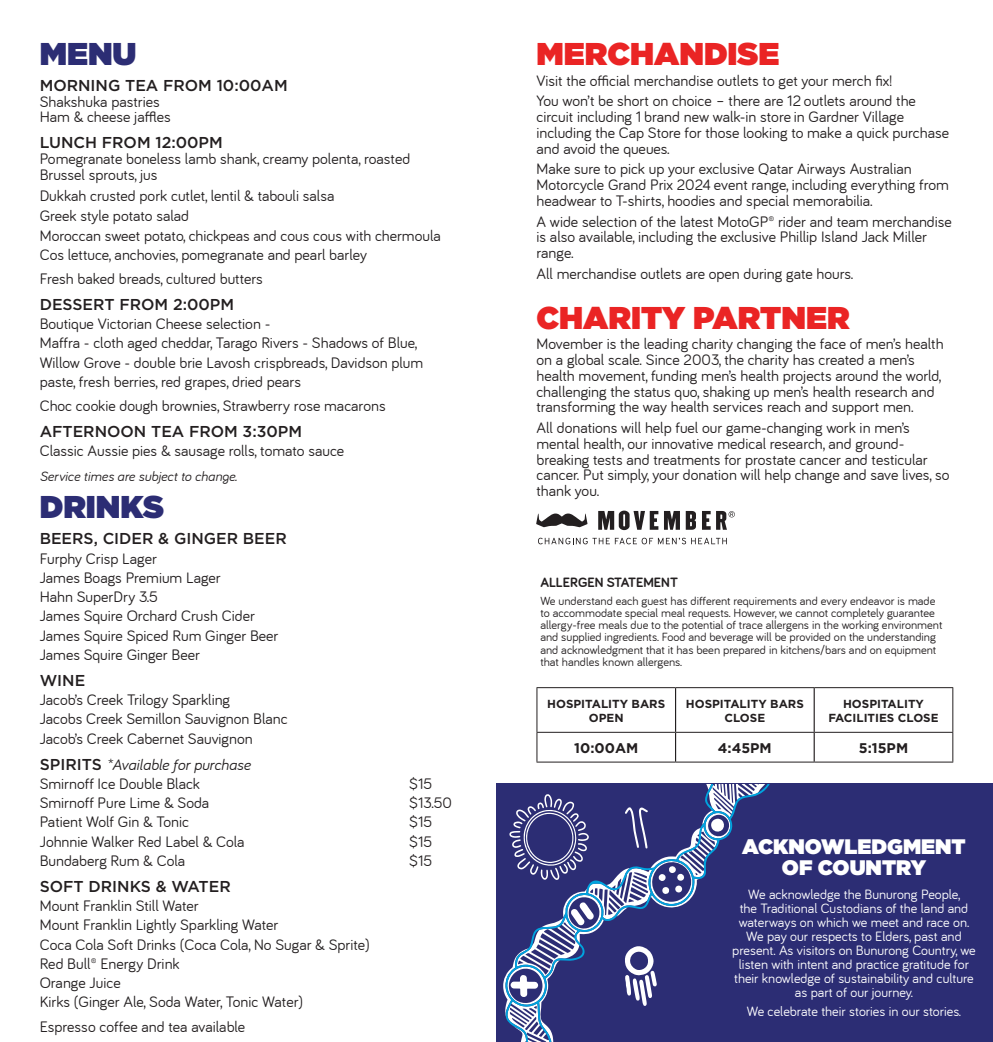
<style>
.page{position:relative;width:993px;height:1042px;background:#fff}
.page>*{position:absolute;margin:0;border:0;box-sizing:border-box;transform-origin:0 0}
.t1{font:900 31.5px "Gotham";color:#ea2424}
.t2{font:900 31.5px "Gotham";color:#2c2d74}
.t3{font:900 21px/21px "Gotham";color:#fff;text-align:center}
.t4{font:15.75px/15.8px "Bariol";color:#231f20}
.t5{font:500 15.75px "Gotham";color:#231f20}
.t6{font:italic 15.75px "Bariol";color:#231f20}
.t7{font:14px/14px "Bariol";color:#fff;text-align:center}
.t8{font:italic 14px "Bariol";color:#231f20}
.t9{font:700 14px "Gotham";color:#231f20}
.t10{font:700 14px "Bariol";color:#231f20}
.t11{font:12.25px/12.2px "Bariol";color:#231f20}
.t12{font:700 11.72px/14px "Gotham";color:#231f20;text-align:center}
.s1{font-family:"Gotham";font-weight:500;font-style:normal}
</style>
<div class="page">
<hr style="left:674px;top:688px;width:2px;height:44px;background:#231f20">
<hr style="left:813px;top:688px;width:1px;height:44px;background:#231f20">
<hr style="left:674px;top:733px;width:2px;height:28px;background:#231f20">
<svg style="left:813px;top:733px;width:1px;height:28px"></svg>
<hr style="left:536px;top:687px;width:139px;height:1px;background:#231f20">
<hr style="left:536px;top:688px;width:1px;height:44px;background:#231f20">
<hr style="left:675px;top:687px;width:138px;height:1px;background:#231f20">
<hr style="left:813px;top:687px;width:139px;height:1px;background:#231f20">
<hr style="left:952px;top:688px;width:1px;height:44px;background:#231f20">
<hr style="left:536px;top:732px;width:139px;height:1px;background:#231f20">
<svg style="left:536px;top:733px;width:1px;height:28px"></svg>
<hr style="left:675px;top:732px;width:138px;height:1px;background:#231f20">
<hr style="left:813px;top:732px;width:139px;height:1px;background:#231f20">
<svg style="left:952px;top:733px;width:1px;height:28px"></svg>
<hr style="left:536px;top:761px;width:139px;height:1px;background:#231f20">
<hr style="left:675px;top:761px;width:138px;height:1px;background:#231f20">
<hr style="left:813px;top:761px;width:139px;height:1px;background:#231f20">
<div style="left:496px;top:784px;width:496px;height:258px;background:#2c2d74"></div>
<svg style="left:503px;top:784px;width:262px;height:258px"></svg>
<svg style="left:538px;top:538px;width:188px;height:6px"></svg>
<svg style="left:536px;top:513px;width:51px;height:14px"></svg>
<svg style="left:702px;top:511px;width:32px;height:19px"></svg>
<svg style="left:685px;top:511px;width:10px;height:19px"></svg>
<svg style="left:598px;top:510px;width:81px;height:20px"></svg>
<p class="t2" style="left:40px;top:31px;width:98px">MENU</p>
<p class="t5" style="left:40px;top:75px;width:249px">MORNING TEA FROM 10:00AM</p>
<p class="t4" style="left:40px;top:93px;width:132px">Shakshuka pastries<br>Ham &amp; cheese jaffles</p>
<p class="t5" style="left:40px;top:132px;width:184px">LUNCH FROM 12:00PM</p>
<p class="t4" style="left:40px;top:151px;width:372px">Pomegranate boneless lamb shank, creamy polenta, roasted<br>Brussel sprouts, jus</p>
<p class="t4" style="left:40px;top:187px;width:296px">Dukkah crusted pork cutlet, lentil &amp; tabouli salsa</p>
<p class="t4" style="left:40px;top:208px;width:151px">Greek style potato salad</p>
<p class="t4" style="left:40px;top:226px;width:402px;line-height:19.2px">Moroccan sweet potato, chickpeas and cous cous with chermoula<br>Cos lettuce, anchovies, pomegranate and pearl barley</p>
<p class="t4" style="left:40px;top:271px;width:224px">Fresh baked breads, cultured butters</p>
<p class="t5" style="left:40px;top:294px;width:196px">DESSERT FROM 2:00PM</p>
<p class="t4" style="left:40px;top:314px;width:385px;line-height:19.2px">Boutique Victorian Cheese selection -<br>Maffra - cloth aged cheddar, Tarago Rivers - Shadows of Blue, Willow Grove - double brie Lavosh crispbreads, Davidson plum paste, fresh berries, red grapes, dried pears</p>
<p class="t4" style="left:40px;top:398px;width:347px">Choc cookie dough brownies, Strawberry rose macarons</p>
<p class="t5" style="left:40px;top:421px;width:264px">AFTERNOON TEA FROM 3:30PM</p>
<p class="t4" style="left:40px;top:443px;width:306px">Classic Aussie pies &amp; sausage rolls, tomato sauce</p>
<p class="t8" style="left:40px;top:468px;width:199px">Service times are subject to change.</p>
<p class="t2" style="left:40px;top:485px;width:126px">DRINKS</p>
<p class="t5" style="left:40px;top:528px;width:248px">BEERS, CIDER &amp; GINGER BEER</p>
<p class="t4" style="left:40px;top:550px;width:119px">Furphy Crisp Lager</p>
<p class="t4" style="left:40px;top:570px;width:182px">James Boags Premium Lager</p>
<p class="t4" style="left:40px;top:589px;width:120px">Hahn SuperDry 3.5</p>
<p class="t4" style="left:40px;top:608px;width:217px">James Squire Orchard Crush Cider</p>
<p class="t4" style="left:40px;top:627px;width:240px">James Squire Spiced Rum Ginger Beer</p>
<p class="t4" style="left:40px;top:647px;width:162px">James Squire Ginger Beer</p>
<p class="t5" style="left:40px;top:670px;width:47px">WINE</p>
<p class="t4" style="left:40px;top:692px;width:192px">Jacob’s Creek Trilogy Sparkling</p>
<p class="t4" style="left:40px;top:711px;width:249px">Jacobs Creek Semillon Sauvignon Blanc</p>
<p class="t4" style="left:40px;top:730px;width:214px">Jacob’s Creek Cabernet Sauvignon</p>
<p class="t6" style="left:40px;top:755px;width:212px"><span class="s1">SPIRITS</span> *Available for purchase</p>
<p class="t4" style="left:40px;top:776px;width:162px">Smirnoff Ice Double Black</p>
<p class="t4" style="left:409px;top:776px;width:25px">$15</p>
<p class="t4" style="left:40px;top:795px;width:171px">Smirnoff Pure Lime &amp; Soda</p>
<p class="t4" style="left:409px;top:795px;width:44px">$13.50</p>
<p class="t4" style="left:40px;top:814px;width:151px">Patient Wolf Gin &amp; Tonic</p>
<p class="t4" style="left:409px;top:814px;width:25px">$15</p>
<p class="t4" style="left:40px;top:833px;width:206px">Johnnie Walker Red Label &amp; Cola</p>
<p class="t4" style="left:409px;top:833px;width:25px">$15</p>
<p class="t4" style="left:40px;top:853px;width:147px">Bundaberg Rum &amp; Cola</p>
<p class="t4" style="left:409px;top:853px;width:25px">$15</p>
<p class="t5" style="left:40px;top:876px;width:192px">SOFT DRINKS &amp; WATER</p>
<p class="t4" style="left:40px;top:898px;width:161px">Mount Franklin Still Water</p>
<p class="t4" style="left:40px;top:917px;width:240px">Mount Franklin Lightly Sparkling Water</p>
<p class="t4" style="left:40px;top:936px;width:331px">Coca Cola Soft Drinks (Coca Cola, No Sugar &amp; Sprite)</p>
<p class="t4" style="left:40px;top:956px;width:141px">Red Bull® Energy Drink</p>
<p class="t4" style="left:40px;top:975px;width:83px">Orange Juice</p>
<p class="t4" style="left:40px;top:994px;width:265px">Kirks (Ginger Ale, Soda Water, Tonic Water)</p>
<p class="t4" style="left:40px;top:1018px;width:207px">Espresso coffee and tea available</p>
<p class="t1" style="left:536px;top:31px;width:244px">MERCHANDISE</p>
<p class="t4" style="left:536px;top:72px;width:357px">Visit the official merchandise outlets to get your merch fix!</p>
<p class="t4" style="left:536px;top:93px;width:414px">You won’t be short on choice – there are 12 outlets around the circuit including 1 brand new walk-in store in Gardner Village including the Cap Store for those looking to make a quick purchase and avoid the queues.</p>
<p class="t4" style="left:536px;top:161px;width:414px">Make sure to pick up your exclusive Qatar Airways Australian<br>Motorcycle Grand Prix 2024 event range, including everything from headwear to T-shirts, hoodies and special memorabilia.</p>
<p class="t4" style="left:536px;top:213px;width:417px">A wide selection of the latest MotoGP® rider and team merchandise is also available, including the exclusive Phillip Island Jack Miller range.</p>
<p class="t4" style="left:536px;top:266px;width:318px">All merchandise outlets are open during gate hours.</p>
<p class="t1" style="left:536px;top:295px;width:314px">CHARITY PARTNER</p>
<p class="t4" style="left:536px;top:336px;width:408px">Movember is the leading charity changing the face of men’s health on a global scale. Since 2003, the charity has created a men’s health movement, funding men’s health projects around the world, challenging the status quo, shaking up men’s health research and transforming the way health services reach and support men.</p>
<p class="t4" style="left:536px;top:420px;width:414px">All donations will help fuel our game-changing work in men’s mental health, our innovative medical research, and ground&shy;breaking tests and treatments for prostate cancer and testicular cancer. Put simply, your donation will help change and save lives, so thank you.</p>
<p class="t10" style="left:540px;top:575px;width:139px">ALLERGEN STATEMENT</p>
<p class="t11" style="left:540px;top:594px;width:403px">We understand each guest has different requirements and every endeavor is made to accommodate special meal requests. However, we cannot completely guarantee allergy-free meals due to the potential of trace allergens in the working environment and supplied ingredients. Food and beverage will be provided on the understanding and acknowledgment that it has been prepared in kitchens/bars and on equipment that handles known allergens.</p>
<p class="t12" style="left:547px;top:696px;width:119px">HOSPITALITY BARS<br>OPEN</p>
<p class="t12" style="left:685px;top:696px;width:119px">HOSPITALITY BARS<br>CLOSE</p>
<p class="t12" style="left:828px;top:696px;width:112px">HOSPITALITY<br>FACILITIES CLOSE</p>
<p class="t9" style="left:574px;top:738px;width:66px">10:00AM</p>
<p class="t9" style="left:717px;top:738px;width:55px">4:45PM</p>
<p class="t9" style="left:858px;top:738px;width:51px">5:15PM</p>
<p class="t3" style="left:742px;top:835px;width:225px">ACKNOWLEDGMENT<br>OF COUNTRY</p>
<p class="t7" style="left:732px;top:887px;width:245px">We acknowledge the Bunurong People,<br>the Traditional Custodians of the land and waterways on which we meet and race on.<br>We pay our respects to Elders, past and present. As visitors on Bunurong Country, we listen with intent and practice gratitude for their knowledge of sustainability and culture as part of our journey.</p>
<p class="t7" style="left:746px;top:1004px;width:216px">We celebrate their stories in our stories.</p>
</div>
